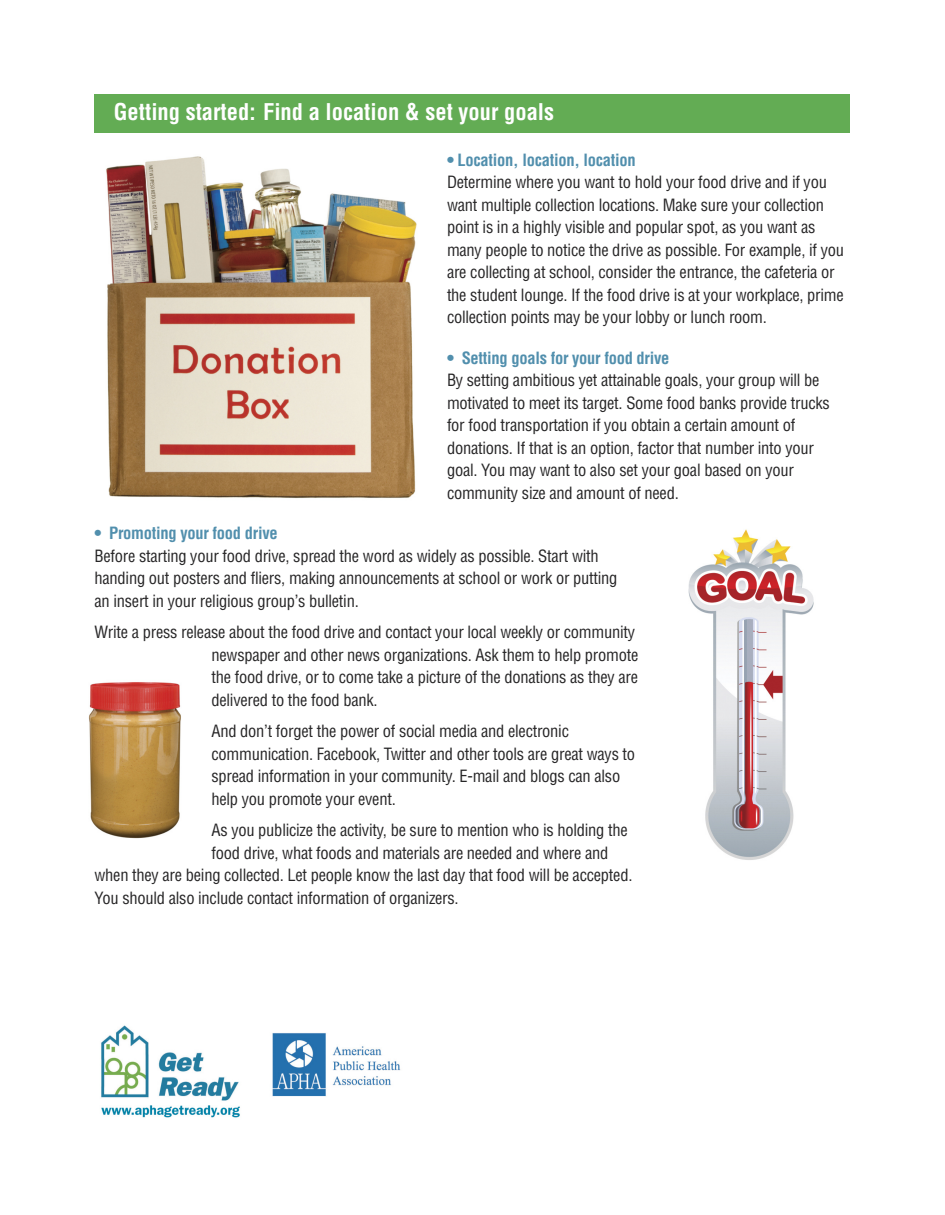
<style>
.page{position:relative;width:945px;height:1215px;background:#fff}
.page>*{position:absolute;margin:0;border:0;box-sizing:border-box;transform-origin:0 0}
.t1{font:700 condensed 22.5px "Helvetica";color:#fff}
.t2{font:condensed 16.5px/22.5px "Helvetica";letter-spacing:-.015em;color:#272627}
.t3{font:700 condensed 16.5px "Helvetica";letter-spacing:-.015em;color:#518fad}
</style>
<div class="page">
<img style="left:106px;top:156px;width:311px;height:342px">
<div style="left:94px;top:94px;width:756px;height:39px;background:#63ac54"></div>
<img style="left:101px;top:1025px;width:300px;height:93px">
<img style="left:688px;top:529px;width:126px;height:331px">
<img style="left:88px;top:682px;width:93px;height:157px">
<h1 class="t1" style="left:114px;top:103px;width:442px">Getting started: Find a location &amp; set your goals</h1>
<p class="t3" style="left:447px;top:154px;width:190px">• Location, location, location</p>
<p class="t2" style="left:447px;top:173px;width:399px">Determine where you want to hold your food drive and if you want multiple collection locations. Make sure your collection point is in a highly visible and popular spot, as you want as many people to notice the drive as possible. For example, if you are collecting at school, consider the entrance, the cafeteria or the student lounge. If the food drive is at your workplace, prime collection points may be your lobby or lunch room.</p>
<p class="t3" style="left:447px;top:352px;width:224px">• Setting goals for your food drive</p>
<p class="t2" style="left:447px;top:371px;width:384px">By setting ambitious yet attainable goals, your group will be motivated to meet its target. Some food banks provide trucks for food transportation if you obtain a certain amount of donations. If that is an option, factor that number into your goal. You may want to also set your goal based on your community size and amount of need.</p>
<p class="t3" style="left:94px;top:527px;width:185px">• Promoting your food drive</p>
<p class="t2" style="left:94px;top:546px;width:524px">Before starting your food drive, spread the word as widely as possible. Start with handing out posters and fliers, making announcements at school or work or putting an insert in your religious group’s bulletin.</p>
<p class="t2" style="left:211px;top:623px;width:428px;text-indent:-117px">Write a press release about the food drive and contact your local weekly or community newspaper and other news organizations. Ask them to help promote the food drive, or to come take a picture of the donations as they are delivered to the food bank.</p>
<p class="t2" style="left:211px;top:722px;width:425px">And don’t forget the power of social media and electronic communication. Facebook, Twitter and other tools are great ways to spread information in your community. E-mail and blogs can also help you promote your event.</p>
<p class="t2" style="left:211px;top:821px;width:418px">As you publicize the activity, be sure to mention who is holding the</p>
<p class="t2" style="left:211px;top:843px;width:398px">food drive, what foods and materials are needed and where and</p>
<p class="t2" style="left:95px;top:866px;width:539px">when they are being collected. Let people know the last day that food will be accepted.</p>
<p class="t2" style="left:95px;top:888px;width:366px">You should also include contact information of organizers.</p>
</div>
